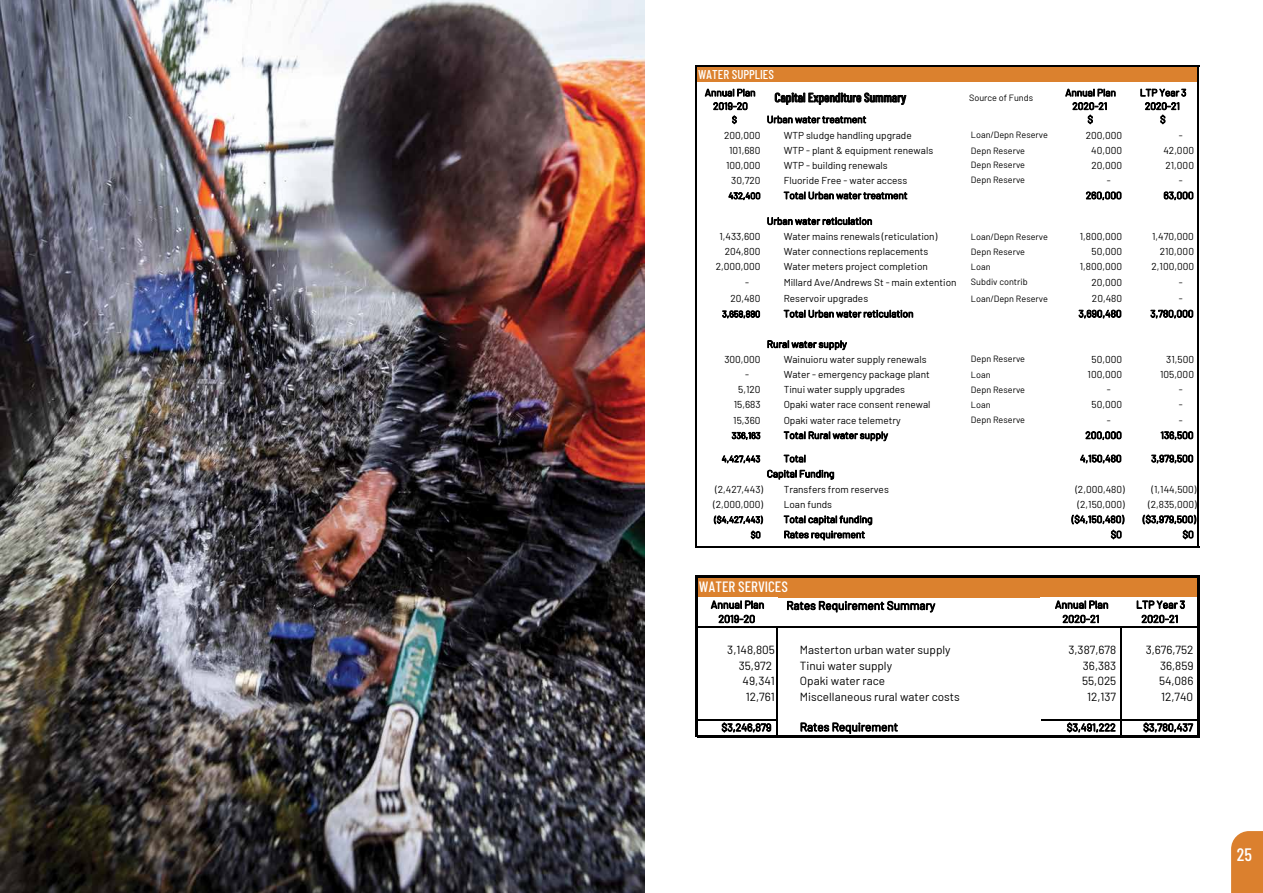
<style>
.page{position:relative;width:1263px;height:893px;background:#fff}
.page>*{position:absolute;margin:0;border:0;box-sizing:border-box;transform-origin:0 0}
.t1{font:500 18px "Barlow Condensed";color:#fff}
.t2{font:500 condensed 15px "Barlow";color:#fff}
.t3{font:500 condensed 12.75px "Barlow";color:#000}
.t4{font:500 condensed 12.75px "Barlow";color:#fff}
.t5{font:11.7px "Barlow";color:#000}
.t6{font:10.65px/14.2px "Barlow";color:#000;text-align:center}
.t7{font:10.05px/13.5px "Barlow";color:#000;text-align:center}
.t8{font:9px "Barlow";color:#000}
</style>
<div class="page">
<svg style="left:1231px;top:831px;width:32px;height:62px;background:#dc8536"></svg>
<div style="left:696px;top:67px;width:502px;height:15px;background:#db812e"></div>
<hr style="left:695px;top:65px;width:2px;height:482px;background:#000">
<hr style="left:1197px;top:67px;width:2px;height:480px;background:#000">
<hr style="left:697px;top:65px;width:502px;height:2px;background:#000">
<hr style="left:697px;top:546px;width:502px;height:1px;background:#000">
<div style="left:697px;top:577px;width:502px;height:21px;background:#db812e"></div>
<hr style="left:697px;top:719px;width:81px;height:1px;background:#000">
<hr style="left:695px;top:576px;width:2px;height:161px;background:#000">
<hr style="left:1197px;top:578px;width:2px;height:159px;background:#000">
<hr style="left:777px;top:627px;width:1px;height:108px;background:#000">
<hr style="left:1121px;top:627px;width:1px;height:108px;background:#000">
<hr style="left:697px;top:576px;width:502px;height:2px;background:#000">
<hr style="left:697px;top:626px;width:500px;height:1px;background:#000">
<hr style="left:1041px;top:719px;width:156px;height:1px;background:#000">
<hr style="left:697px;top:735px;width:502px;height:2px;background:#000">
<img style="left:0;top:0;width:644px;height:893px">
<p class="t4" style="left:698px;top:66px;width:77px">WATER SUPPLIES</p>
<p class="t7" style="left:705px;top:86px;width:52px">Annual Plan<br>2019-20</p>
<p class="t3" style="left:775px;top:89px;width:133px">Capital Expenditure Summary</p>
<p class="t8" style="left:969px;top:92px;width:65px">Source of Funds</p>
<p class="t7" style="left:1065px;top:86px;width:52px">Annual Plan<br>2020-21</p>
<p class="t7" style="left:1140px;top:86px;width:48px">LTP Year 3<br>2020-21</p>
<p class="t8" style="left:732px;top:114px;width:6px">$</p>
<p class="t7" style="left:767px;top:112px;width:101px">Urban water treatment</p>
<p class="t7" style="left:1087px;top:112px;width:7px">$</p>
<p class="t7" style="left:1160px;top:112px;width:7px">$</p>
<p class="t7" style="left:724px;top:128px;width:38px">200,000</p>
<p class="t7" style="left:784px;top:128px;width:130px">WTP sludge handling upgrade</p>
<p class="t8" style="left:971px;top:130px;width:79px">Loan/Depn Reserve</p>
<p class="t7" style="left:1086px;top:128px;width:38px">200,000</p>
<p class="t7" style="left:1179px;top:128px;width:5px">-</p>
<p class="t7" style="left:729px;top:143px;width:33px">101,680</p>
<p class="t7" style="left:784px;top:143px;width:151px">WTP - plant &amp; equipment renewals</p>
<p class="t8" style="left:971px;top:145px;width:56px">Depn Reserve</p>
<p class="t7" style="left:1091px;top:143px;width:32px">40,000</p>
<p class="t7" style="left:1163px;top:143px;width:32px">42,000</p>
<p class="t7" style="left:726px;top:158px;width:36px">100,000</p>
<p class="t7" style="left:784px;top:158px;width:106px">WTP - building renewals</p>
<p class="t8" style="left:971px;top:159px;width:56px">Depn Reserve</p>
<p class="t7" style="left:1091px;top:158px;width:32px">20,000</p>
<p class="t7" style="left:1165px;top:158px;width:30px">21,000</p>
<p class="t7" style="left:731px;top:173px;width:31px">30,720</p>
<p class="t7" style="left:784px;top:173px;width:125px">Fluoride Free - water access</p>
<p class="t8" style="left:971px;top:175px;width:56px">Depn Reserve</p>
<p class="t7" style="left:1107px;top:173px;width:5px">-</p>
<p class="t7" style="left:1179px;top:173px;width:5px">-</p>
<p class="t8" style="left:728px;top:190px;width:34px">432,400</p>
<p class="t7" style="left:784px;top:188px;width:125px">Total Urban water treatment</p>
<p class="t7" style="left:1086px;top:188px;width:37px">260,000</p>
<p class="t7" style="left:1163px;top:188px;width:32px">63,000</p>
<p class="t7" style="left:767px;top:214px;width:107px">Urban water reticulation</p>
<p class="t7" style="left:719px;top:229px;width:43px">1,433,600</p>
<p class="t7" style="left:784px;top:229px;width:155px">Water mains renewals (reticulation)</p>
<p class="t8" style="left:971px;top:231px;width:79px">Loan/Depn Reserve</p>
<p class="t7" style="left:1080px;top:229px;width:44px">1,800,000</p>
<p class="t7" style="left:1152px;top:229px;width:43px">1,470,000</p>
<p class="t7" style="left:725px;top:245px;width:37px">204,800</p>
<p class="t7" style="left:784px;top:245px;width:146px">Water connections replacements</p>
<p class="t8" style="left:971px;top:246px;width:56px">Depn Reserve</p>
<p class="t7" style="left:1092px;top:245px;width:32px">50,000</p>
<p class="t7" style="left:1160px;top:245px;width:36px">210,000</p>
<p class="t7" style="left:716px;top:260px;width:46px">2,000,000</p>
<p class="t7" style="left:784px;top:260px;width:146px">Water meters project completion</p>
<p class="t8" style="left:971px;top:261px;width:21px">Loan</p>
<p class="t7" style="left:1080px;top:260px;width:44px">1,800,000</p>
<p class="t7" style="left:1151px;top:260px;width:44px">2,100,000</p>
<p class="t7" style="left:745px;top:275px;width:5px">-</p>
<p class="t7" style="left:784px;top:275px;width:174px">Millard Ave/Andrews St - main extention</p>
<p class="t8" style="left:971px;top:276px;width:58px">Subdiv contrib</p>
<p class="t7" style="left:1091px;top:275px;width:32px">20,000</p>
<p class="t7" style="left:1179px;top:275px;width:5px">-</p>
<p class="t7" style="left:730px;top:291px;width:32px">20,480</p>
<p class="t7" style="left:784px;top:291px;width:86px">Reservoir upgrades</p>
<p class="t8" style="left:971px;top:293px;width:79px">Loan/Depn Reserve</p>
<p class="t7" style="left:1092px;top:291px;width:32px">20,480</p>
<p class="t7" style="left:1179px;top:291px;width:5px">-</p>
<p class="t8" style="left:722px;top:308px;width:40px">3,658,880</p>
<p class="t7" style="left:784px;top:307px;width:131px">Total Urban water reticulation</p>
<p class="t7" style="left:1079px;top:307px;width:45px">3,690,480</p>
<p class="t7" style="left:1150px;top:307px;width:45px">3,780,000</p>
<p class="t7" style="left:767px;top:337px;width:81px">Rural water supply</p>
<p class="t7" style="left:724px;top:352px;width:38px">300,000</p>
<p class="t7" style="left:784px;top:352px;width:144px">Wainuioru water supply renewals</p>
<p class="t8" style="left:971px;top:354px;width:56px">Depn Reserve</p>
<p class="t7" style="left:1092px;top:352px;width:32px">50,000</p>
<p class="t7" style="left:1166px;top:352px;width:29px">31,500</p>
<p class="t7" style="left:745px;top:367px;width:5px">-</p>
<p class="t7" style="left:784px;top:367px;width:148px">Water - emergency package plant</p>
<p class="t8" style="left:971px;top:369px;width:21px">Loan</p>
<p class="t7" style="left:1087px;top:367px;width:36px">100,000</p>
<p class="t7" style="left:1160px;top:367px;width:35px">105,000</p>
<p class="t7" style="left:784px;top:383px;width:123px">Tinui water supply upgrades</p>
<p class="t7" style="left:738px;top:383px;width:24px">5,120</p>
<p class="t8" style="left:971px;top:384px;width:56px">Depn Reserve</p>
<p class="t7" style="left:1107px;top:383px;width:5px">-</p>
<p class="t7" style="left:1179px;top:383px;width:5px">-</p>
<p class="t7" style="left:784px;top:398px;width:148px">Opaki water race consent renewal</p>
<p class="t7" style="left:734px;top:398px;width:28px">15,683</p>
<p class="t8" style="left:971px;top:399px;width:21px">Loan</p>
<p class="t7" style="left:1092px;top:398px;width:32px">50,000</p>
<p class="t7" style="left:1179px;top:398px;width:5px">-</p>
<p class="t7" style="left:784px;top:413px;width:119px">Opaki water race telemetry</p>
<p class="t7" style="left:733px;top:413px;width:29px">15,360</p>
<p class="t8" style="left:971px;top:414px;width:56px">Depn Reserve</p>
<p class="t7" style="left:1107px;top:413px;width:5px">-</p>
<p class="t7" style="left:1179px;top:413px;width:5px">-</p>
<p class="t8" style="left:732px;top:430px;width:30px">336,163</p>
<p class="t7" style="left:784px;top:428px;width:106px">Total Rural water supply</p>
<p class="t7" style="left:1085px;top:428px;width:38px">200,000</p>
<p class="t7" style="left:1160px;top:428px;width:34px">136,500</p>
<p class="t8" style="left:722px;top:453px;width:40px">4,427,443</p>
<p class="t7" style="left:784px;top:451px;width:24px">Total</p>
<p class="t7" style="left:1080px;top:451px;width:43px">4,150,480</p>
<p class="t7" style="left:1151px;top:451px;width:44px">3,979,500</p>
<p class="t7" style="left:767px;top:467px;width:69px">Capital Funding</p>
<p class="t7" style="left:715px;top:482px;width:49px">(2,427,443)</p>
<p class="t7" style="left:784px;top:482px;width:107px">Transfers from reserves</p>
<p class="t7" style="left:1075px;top:482px;width:51px">(2,000,480)</p>
<p class="t7" style="left:1151px;top:482px;width:47px">(1,144,500)</p>
<p class="t7" style="left:713px;top:497px;width:52px">(2,000,000)</p>
<p class="t7" style="left:784px;top:497px;width:50px">Loan funds</p>
<p class="t7" style="left:1077px;top:497px;width:49px">(2,150,000)</p>
<p class="t7" style="left:1148px;top:497px;width:50px">(2,835,000)</p>
<p class="t8" style="left:714px;top:514px;width:50px">($4,427,443)</p>
<p class="t7" style="left:784px;top:512px;width:90px">Total capital funding</p>
<p class="t7" style="left:1072px;top:512px;width:54px">($4,150,480)</p>
<p class="t7" style="left:1143px;top:512px;width:54px">($3,979,500)</p>
<p class="t8" style="left:751px;top:529px;width:12px">$0</p>
<p class="t7" style="left:784px;top:527px;width:83px">Rates requirement</p>
<p class="t7" style="left:1111px;top:527px;width:13px">$0</p>
<p class="t7" style="left:1182px;top:527px;width:13px">$0</p>
<h2 class="t2" style="left:699px;top:578px;width:91px">WATER SERVICES</h2>
<p class="t6" style="left:711px;top:597px;width:55px">Annual Plan<br>2019-20</p>
<p class="t5" style="left:786px;top:598px;width:150px">Rates Requirement Summary</p>
<p class="t6" style="left:1055px;top:597px;width:55px">Annual Plan<br>2020-21</p>
<p class="t6" style="left:1136px;top:597px;width:51px">LTP Year 3<br>2020-21</p>
<p class="t5" style="left:727px;top:643px;width:49px">3,148,805</p>
<p class="t5" style="left:800px;top:643px;width:152px">Masterton urban water supply</p>
<p class="t5" style="left:1068px;top:643px;width:49px">3,387,678</p>
<p class="t5" style="left:1146px;top:643px;width:49px">3,676,752</p>
<p class="t5" style="left:739px;top:658px;width:35px">35,972</p>
<p class="t5" style="left:800px;top:658px;width:94px">Tinui water supply</p>
<p class="t5" style="left:1083px;top:658px;width:35px">36,383</p>
<p class="t5" style="left:1160px;top:658px;width:35px">36,859</p>
<p class="t5" style="left:743px;top:674px;width:34px">49,341</p>
<p class="t5" style="left:800px;top:674px;width:87px">Opaki water race</p>
<p class="t5" style="left:1082px;top:674px;width:36px">55,025</p>
<p class="t5" style="left:1159px;top:674px;width:36px">54,086</p>
<p class="t5" style="left:746px;top:689px;width:31px">12,761</p>
<p class="t5" style="left:800px;top:689px;width:161px">Miscellaneous rural water costs</p>
<p class="t5" style="left:1087px;top:689px;width:31px">12,137</p>
<p class="t5" style="left:1161px;top:689px;width:34px">12,740</p>
<p class="t6" style="left:721px;top:720px;width:51px">$3,246,879</p>
<p class="t5" style="left:800px;top:720px;width:100px">Rates Requirement</p>
<p class="t6" style="left:1067px;top:720px;width:50px">$3,491,222</p>
<p class="t6" style="left:1143px;top:720px;width:51px">$3,780,437</p>
<h1 class="t1" style="left:1237px;top:843px;width:17px">25</h1>
</div>
